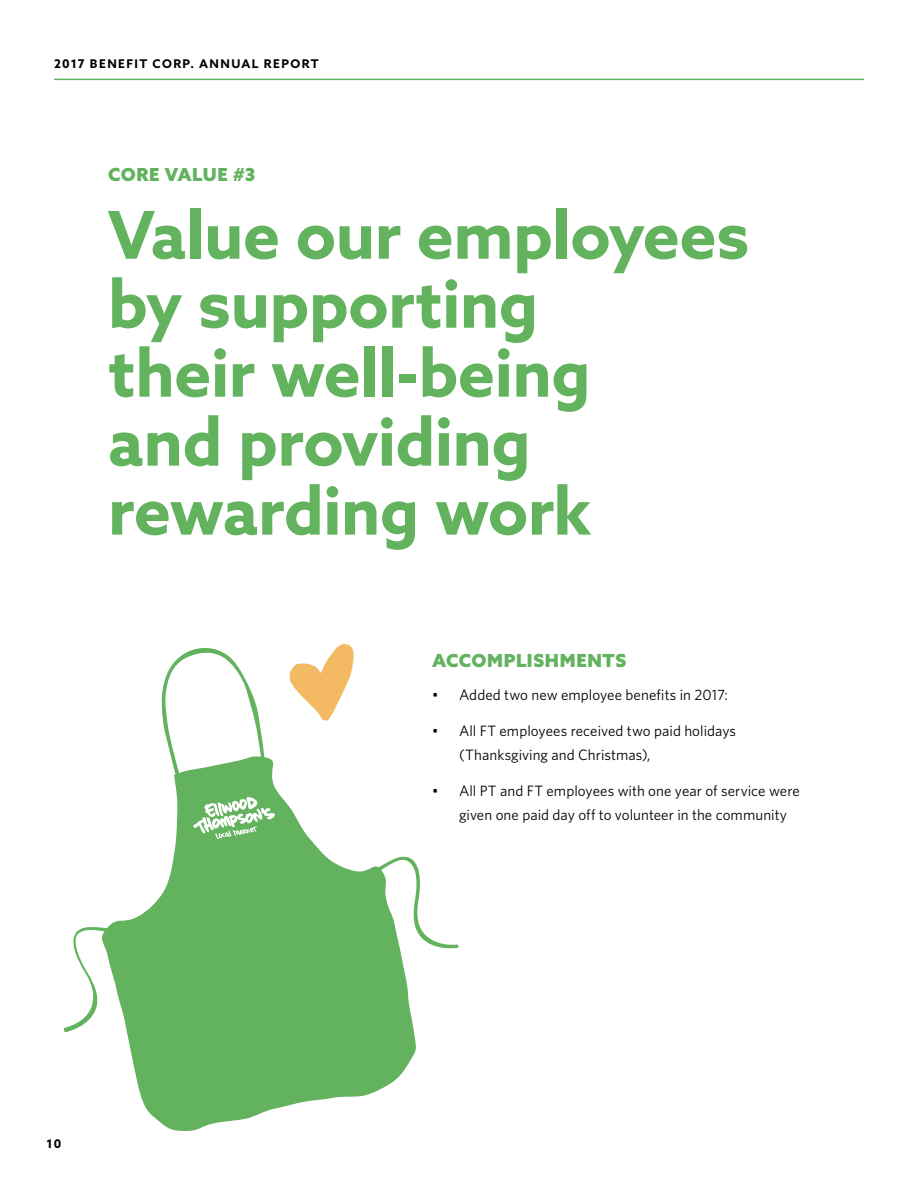
<style>
.page{position:relative;width:918px;height:1188px;background:#fff}
.page>*{position:absolute;margin:0;border:0;box-sizing:border-box;transform-origin:0 0}
.t1{font:700 66px/69px "Azo Sans";letter-spacing:-.01em;color:#62b25e}
.t2{font:900 18px "Azo Sans";letter-spacing:.03em;color:#62b25e}
.t3{font:15px/24px "Whitney";letter-spacing:.005em;color:#000}
.t4{font:700 12px "Azo Sans";letter-spacing:.115em;color:#000}
</style>
<div class="page">
<hr style="left:54px;top:79px;width:810px;height:1px;background:#62b25e">
<svg style="left:109px;top:757px;width:307px;height:374px;fill:#62b25e"></svg>
<svg style="left:161px;top:648px;width:104px;height:126px"></svg>
<svg style="left:63px;top:926px;width:50px;height:106px"></svg>
<svg style="left:375px;top:856px;width:84px;height:94px"></svg>
<svg style="left:290px;top:644px;width:64px;height:77px"></svg>
<svg style="left:192px;top:797px;width:83px;height:42px"></svg>
<p class="t4" style="left:54px;top:56px;width:266px">2017 BENEFIT CORP. ANNUAL REPORT</p>
<p class="t2" style="left:108px;top:162px;width:149px">CORE VALUE #3</p>
<h1 class="t1" style="left:108px;top:200px;width:643px">Value our employees by supporting<br>their well-being<br>and providing rewarding work</h1>
<p class="t4" style="left:47px;top:1136px;width:16px">10</p>
<p class="t2" style="left:432px;top:648px;width:196px">ACCOMPLISHMENTS</p>
<p class="t3" style="left:432px;top:682px;width:298px">• Added two new employee benefits in 2017:</p>
<p class="t3" style="left:459px;top:718px;width:279px;text-indent:-27px">• All FT employees received two paid holidays (Thanksgiving and Christmas),</p>
<p class="t3" style="left:459px;top:778px;width:342px;text-indent:-27px">• All PT and FT employees with one year of service were given one paid day off to volunteer in the community</p>
</div>
